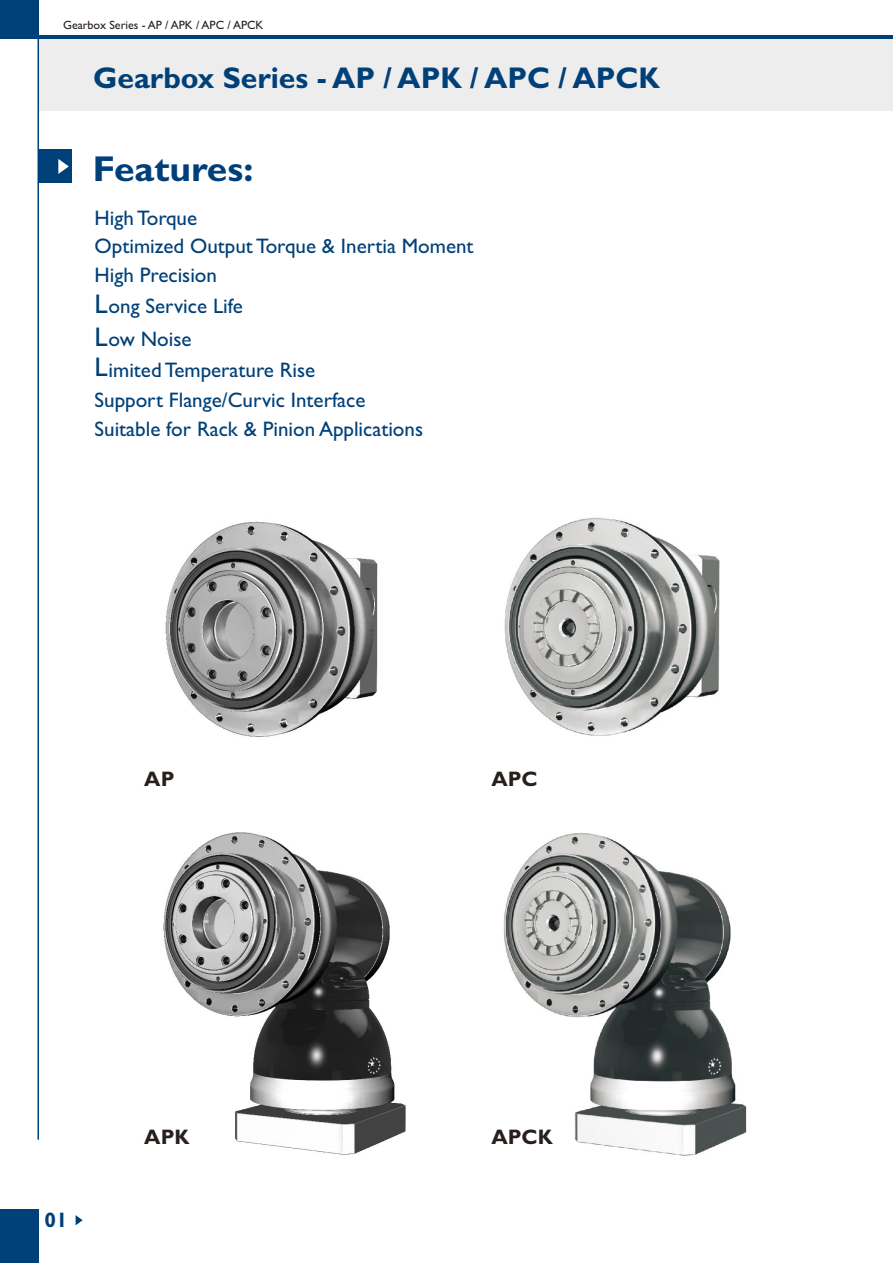
<style>
.page{position:relative;width:893px;height:1263px;background:#fff}
.page>*{position:absolute;margin:0;border:0;box-sizing:border-box;transform-origin:0 0}
.t1{font:700 36px "Gill Sans";color:#004078}
.t2{font:700 30px "Gill Sans";color:#004078}
.t3{font:21px/28.8px "Gill Sans";color:#004078}
.t4{font:700 21px "Gill Sans";color:#261f1c}
.t5{font:700 21px "Gill Sans";color:#004078}
.t6{font:12px "Gill Sans";color:#261f1c}
.s1{font-size:27px}
</style>
<div class="page">
<img style="left:163px;top:832px;width:243px;height:323px">
<img style="left:165px;top:521px;width:213px;height:216px">
<img style="left:504px;top:517px;width:216px;height:219px">
<img style="left:503px;top:833px;width:244px;height:323px">
<div style="left:39px;top:38px;width:854px;height:72px;background:#ededed"></div>
<hr style="left:38px;top:0;width:1px;height:1140px;background:#004078">
<div style="left:0;top:1209px;width:38px;height:54px;background:#004078"></div>
<svg style="left:76px;top:1215px;width:7px;height:10px"></svg>
<hr style="left:0;top:35px;width:893px;height:3px;background:#004078">
<div style="left:0;top:0;width:38px;height:38px;background:#004078"></div>
<div style="left:38px;top:150px;width:34px;height:33px;background:#004078"></div>
<svg style="left:58px;top:159px;width:11px;height:15px"></svg>
<p class="t6" style="left:63px;top:21px;width:202px">Gearbox Series - AP / APK / APC / APCK</p>
<h2 class="t2" style="left:93px;top:67px;width:569px">Gearbox Series - AP / APK / APC / APCK</h2>
<h1 class="t1" style="left:93px;top:156px;width:162px">Features:</h1>
<p class="t3" style="left:95px;top:205px;width:380px">High Torque<br>Optimized Output Torque &amp; Inertia Moment<br>High Precision</p>
<p class="t3" style="left:95px;top:292px;width:150px;line-height:32.7px"><span class="s1">L</span>ong Service Life<br><span class="s1">L</span>ow Noise</p>
<p class="t3" style="left:95px;top:357px;width:330px;line-height:29.5px"><span class="s1">L</span>imited Temperature Rise<br>Support Flange/Curvic Interface<br>Suitable for Rack &amp; Pinion Applications</p>
<p class="t4" style="left:144px;top:771px;width:32px">AP</p>
<p class="t4" style="left:491px;top:771px;width:48px">APC</p>
<p class="t5" style="left:44px;top:1212px;width:25px">01</p>
<p class="t4" style="left:144px;top:1130px;width:47px">APK</p>
<p class="t4" style="left:491px;top:1130px;width:63px">APCK</p>
</div>
